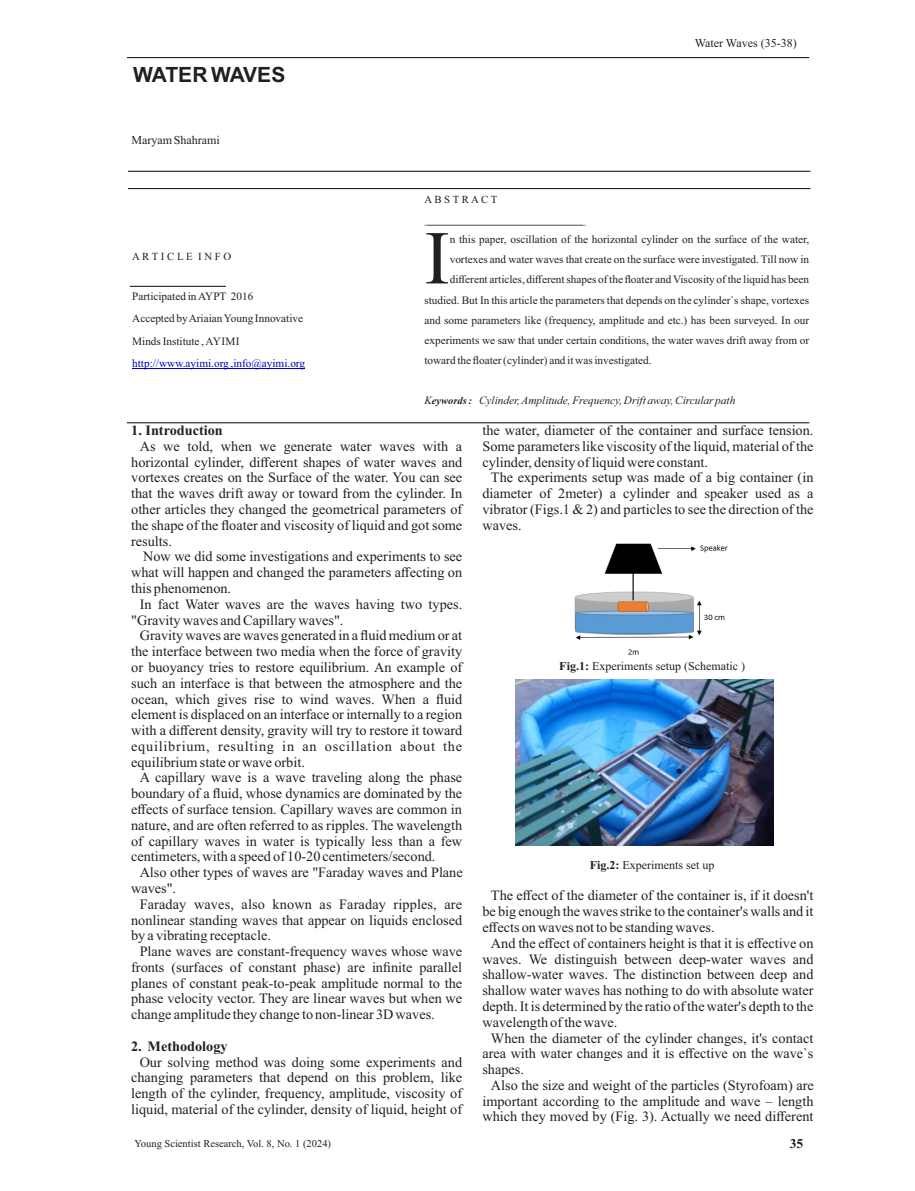
<style>
.page{position:relative;width:915px;height:1191px;background:#fff}
.page>*{position:absolute;margin:0;border:0;box-sizing:border-box;transform-origin:0 0}
.t1{font:75.9px "Times New Roman";color:#231f20}
.t2{font:700 21px "Arial";letter-spacing:-.03em;color:#231f20}
.t3{font:14.25px/15.8px "Times New Roman";color:#231f20;text-align:justify}
.t4{font:14.25px "Times New Roman";letter-spacing:.055em;color:#231f20}
.t5{font:700 14.25px "Times New Roman";color:#231f20}
.t6{font:700 13.5px "Times New Roman";color:#231f20}
.t7{font:12px "Times New Roman";color:#231f20}
.t8{font:11.25px/22.5px "Times New Roman";color:#231f20}
.t9{font:italic 11.25px "Times New Roman";color:#231f20}
.t10{font:11.25px "Times New Roman";color:#0000c4}
.t11{font:10.8px/20.1px "Times New Roman";color:#231f20}
.t12{font:10.5px "Times New Roman";color:#231f20}
.s1{font-weight:700;font-size:10.5px}
.s2{font-weight:700}
</style>
<div class="page">
<hr style="left:127px;top:57px;width:682px;height:1px;background:#231f20">
<hr style="left:128px;top:171px;width:682px;height:1px;background:#231f20">
<hr style="left:128px;top:188px;width:682px;height:1px;background:#231f20">
<hr style="left:132px;top:368px;width:101px;height:1px;background:#0000c4">
<hr style="left:233px;top:368px;width:72px;height:1px;background:#0000c4">
<hr style="left:130px;top:286px;width:96px;height:1px;background:#231f20">
<hr style="left:127px;top:422px;width:682px;height:1px;background:#231f20">
<img style="left:574px;top:543px;width:154px;height:112px">
<img style="left:515px;top:679px;width:258px;height:166px">
<h2 class="t2" style="left:133px;top:67px;width:154px">WATER WAVES</h2>
<p class="t7" style="left:131px;top:136px;width:90px">Maryam Shahrami</p>
<p class="t11" style="left:132px;top:247px;width:101px">A R T I C L E I N F O</p>
<p class="t8" style="left:132px;top:286px;width:172px">Participated in AYPT 2016<br>Accepted by Ariaian Young Innovative<br>Minds Institute , AYIMI</p>
<p class="t10" style="left:132px;top:359px;width:174px">http://www.ayimi.org ,info@ayimi.org</p>
<p class="t7" style="left:694px;top:39px;width:103px">Water Waves (35-38)</p>
<p class="t11" style="left:424px;top:190px;width:163px">A B S T R A C T ________________________________________________________</p>
<p class="t8" style="left:449px;top:229px;width:361px">n this paper, oscillation of the horizontal cylinder on the surface of the water,</p>
<h1 class="t1" style="left:424px;top:231px;width:27px">I</h1>
<p class="t8" style="left:449px;top:249px;width:361px">vortexes and water waves that create on the surface were investigated. Till now in</p>
<p class="t8" style="left:449px;top:269px;width:361px">different articles, different shapes of the floater and Viscosity of the liquid has been</p>
<p class="t8" style="left:424px;top:290px;width:386px">studied. But In this article the parameters that depends on the cylinder`s shape, vortexes</p>
<p class="t8" style="left:424px;top:310px;width:386px">and some parameters like (frequency, amplitude and etc.) has been surveyed. In our</p>
<p class="t8" style="left:424px;top:330px;width:386px">experiments we saw that under certain conditions, the water waves drift away from or</p>
<p class="t8" style="left:424px;top:350px;width:229px">toward the floater (cylinder) and it was investigated.</p>
<p class="t9" style="left:424px;top:396px;width:312px">K<span class="s1">eywords :</span> Cylinder, Amplitude, Frequency, Drift away, Circular path</p>
<p class="t5" style="left:131px;top:425px;width:93px">1. Introduction</p>
<p class="t3" style="left:131px;top:439px;width:332px;text-indent:9px">As we told, when we generate water waves with a horizontal cylinder, different shapes of water waves and vortexes creates on the Surface of the water. You can see that the waves drift away or toward from the cylinder. In other articles they changed the geometrical parameters of the shape of the floater and viscosity of liquid and got some results.</p>
<p class="t3" style="left:143px;top:550px;width:320px">Now we did some investigations and experiments to see</p>
<p class="t3" style="left:131px;top:566px;width:332px">what will happen and changed the parameters affecting on</p>
<p class="t3" style="left:131px;top:581px;width:101px">this phenomenon.</p>
<p class="t3" style="left:140px;top:597px;width:324px">In fact Water waves are the waves having two types.</p>
<p class="t3" style="left:131px;top:613px;width:214px">"Gravity waves and Capillary waves".</p>
<p class="t3" style="left:140px;top:629px;width:324px">Gravity waves are waves generated in a fluid medium or at</p>
<p class="t3" style="left:131px;top:645px;width:332px">the interface between two media when the force of gravity</p>
<p class="t3" style="left:131px;top:660px;width:332px">or buoyancy tries to restore equilibrium. An example of</p>
<p class="t3" style="left:131px;top:676px;width:332px">such an interface is that between the atmosphere and the</p>
<p class="t3" style="left:131px;top:692px;width:332px">ocean, which gives rise to wind waves. When a fluid</p>
<p class="t3" style="left:131px;top:708px;width:332px">element is displaced on an interface or internally to a region</p>
<p class="t3" style="left:131px;top:724px;width:332px">with a different density, gravity will try to restore it toward</p>
<p class="t4" style="left:131px;top:741px;width:332px">equilibrium, resulting in an oscillation about the</p>
<p class="t3" style="left:131px;top:755px;width:175px">equilibrium state or wave orbit.</p>
<p class="t3" style="left:140px;top:771px;width:324px">A capillary wave is a wave traveling along the phase</p>
<p class="t3" style="left:131px;top:787px;width:332px">boundary of a fluid, whose dynamics are dominated by the</p>
<p class="t3" style="left:131px;top:802px;width:332px">effects of surface tension. Capillary waves are common in</p>
<p class="t3" style="left:131px;top:818px;width:332px">nature, and are often referred to as ripples. The wavelength</p>
<p class="t3" style="left:131px;top:834px;width:332px">of capillary waves in water is typically less than a few</p>
<p class="t3" style="left:131px;top:850px;width:306px">centimeters, with a speed of 10-20 centimeters/second.</p>
<p class="t3" style="left:140px;top:866px;width:324px">Also other types of waves are "Faraday waves and Plane</p>
<p class="t3" style="left:131px;top:881px;width:46px">waves".</p>
<p class="t3" style="left:140px;top:897px;width:324px">Faraday waves, also known as Faraday ripples, are</p>
<p class="t3" style="left:131px;top:913px;width:332px">nonlinear standing waves that appear on liquids enclosed</p>
<p class="t3" style="left:131px;top:929px;width:141px">by a vibrating receptacle.</p>
<p class="t3" style="left:140px;top:944px;width:324px">Plane waves are constant-frequency waves whose wave</p>
<p class="t3" style="left:131px;top:960px;width:332px">fronts (surfaces of constant phase) are infinite parallel</p>
<p class="t3" style="left:131px;top:976px;width:332px">planes of constant peak-to-peak amplitude normal to the</p>
<p class="t3" style="left:131px;top:992px;width:332px">phase velocity vector. They are linear waves but when we</p>
<p class="t3" style="left:131px;top:1008px;width:305px">change amplitude they change to non-linear 3D waves.</p>
<p class="t5" style="left:131px;top:1041px;width:98px">2. Methodology</p>
<p class="t3" style="left:131px;top:1055px;width:332px;text-align:center">Our solving method was doing some experiments and changing parameters that depend on this problem, like length of the cylinder, frequency, amplitude, viscosity of liquid, material of the cylinder, density of liquid, height of</p>
<p class="t3" style="left:482px;top:424px;width:332px">the water, diameter of the container and surface tension.</p>
<p class="t3" style="left:482px;top:439px;width:332px">Some parameters like viscosity of the liquid, material of the</p>
<p class="t3" style="left:482px;top:455px;width:227px">cylinder, density of liquid were constant.</p>
<p class="t3" style="left:491px;top:471px;width:324px">The experiments setup was made of a big container (in</p>
<p class="t3" style="left:482px;top:487px;width:332px">diameter of 2meter) a cylinder and speaker used as a</p>
<p class="t3" style="left:482px;top:503px;width:332px">vibrator (Figs.1 &amp; 2) and particles to see the direction of the</p>
<p class="t3" style="left:482px;top:518px;width:41px">waves.</p>
<p class="t7" style="left:559px;top:661px;width:187px"><span class="s2">Fig.1:</span> Experiments setup (Schematic )</p>
<p class="t7" style="left:589px;top:861px;width:126px"><span class="s2">Fig.2:</span> Experiments set up</p>
<p class="t3" style="left:491px;top:889px;width:324px">The effect of the diameter of the container is, if it doesn't</p>
<p class="t3" style="left:482px;top:905px;width:332px">be big enough the waves strike to the container's walls and it</p>
<p class="t3" style="left:482px;top:920px;width:234px">effects on waves not to be standing waves.</p>
<p class="t3" style="left:491px;top:936px;width:324px">And the effect of containers height is that it is effective on</p>
<p class="t3" style="left:482px;top:952px;width:332px">waves. We distinguish between deep-water waves and</p>
<p class="t3" style="left:482px;top:968px;width:332px">shallow-water waves. The distinction between deep and</p>
<p class="t3" style="left:482px;top:984px;width:332px">shallow water waves has nothing to do with absolute water</p>
<p class="t3" style="left:482px;top:999px;width:332px">depth. It is determined by the ratio of the water's depth to the</p>
<p class="t3" style="left:482px;top:1015px;width:137px">wavelength of the wave.</p>
<p class="t3" style="left:491px;top:1031px;width:324px">When the diameter of the cylinder changes, it's contact</p>
<p class="t3" style="left:482px;top:1047px;width:332px">area with water changes and it is effective on the wave`s</p>
<p class="t3" style="left:482px;top:1062px;width:43px">shapes.</p>
<p class="t3" style="left:491px;top:1078px;width:324px">Also the size and weight of the particles (Styrofoam) are</p>
<p class="t3" style="left:482px;top:1094px;width:332px">important according to the amplitude and wave – length</p>
<p class="t3" style="left:482px;top:1110px;width:332px">which they moved by (Fig. 3). Actually we need different</p>
<p class="t12" style="left:134px;top:1139px;width:198px">Young Scientist Research, Vol. 8, No. 1 (2024)</p>
<p class="t6" style="left:789px;top:1138px;width:15px">35</p>
</div>
